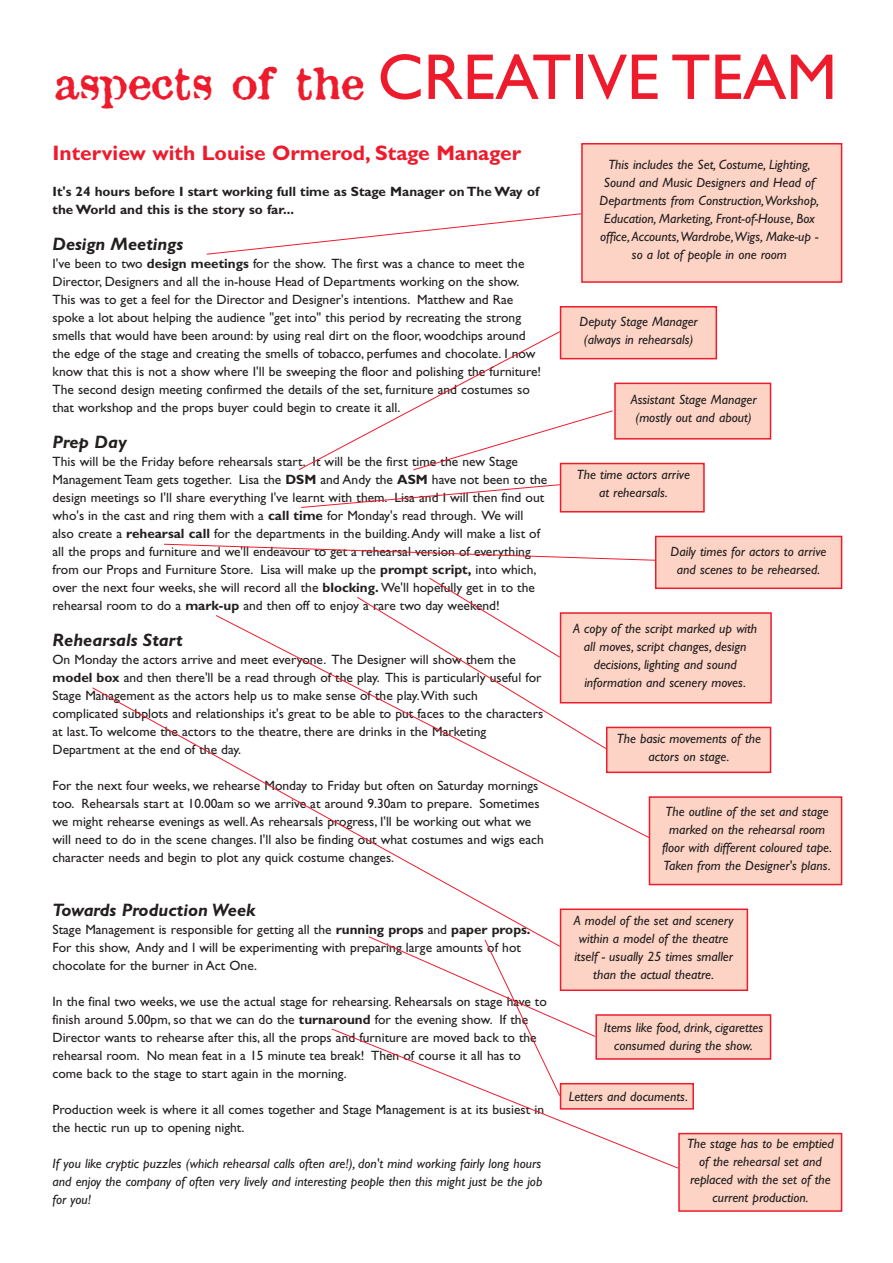
<style>
.page{position:relative;width:893px;height:1263px;background:#fff}
.page>*{position:absolute;margin:0;border:0;box-sizing:border-box;transform-origin:0 0}
.t1{font:43.35px "Attic";color:#ee1b2d}
.t2{font:700 21px "Gill Sans";color:#ee1b2d}
.t3{font:italic 700 18px "Gill Sans";color:#231f1f}
.t4{font:13.5px/18px "Gill Sans";color:#231f1f}
.t5{font:italic 13.5px/18px "Gill Sans";color:#231f1f;text-align:center}
.t6{font:700 13.5px/18px "Gill Sans";color:#231f1f}
.s1{font-family:"Gill Sans";font-size:64.95px}
.s2{font-weight:700}
</style>
<div class="page">
<div style="left:582px;top:144px;width:259px;height:138px;background:#fcd3c4"></div>
<div style="left:581px;top:143px;width:261px;height:140px;border:2px solid #ee1b2d"></div>
<div style="left:560px;top:307px;width:156px;height:52px;background:#fcd3c4"></div>
<div style="left:559px;top:306px;width:158px;height:53px;border:2px solid #ee1b2d"></div>
<div style="left:615px;top:383px;width:155px;height:56px;background:#fcd3c4"></div>
<div style="left:614px;top:383px;width:157px;height:57px;border:2px solid #ee1b2d"></div>
<div style="left:560px;top:464px;width:144px;height:48px;background:#fcd3c4"></div>
<div style="left:559px;top:463px;width:145px;height:50px;border:2px solid #ee1b2d"></div>
<div style="left:655px;top:536px;width:186px;height:52px;background:#fcd3c4"></div>
<div style="left:655px;top:536px;width:187px;height:53px;border:2px solid #ee1b2d"></div>
<div style="left:560px;top:613px;width:211px;height:90px;background:#fcd3c4"></div>
<div style="left:559px;top:612px;width:212px;height:92px;border:2px solid #ee1b2d"></div>
<div style="left:606px;top:727px;width:164px;height:45px;background:#fcd3c4"></div>
<div style="left:606px;top:727px;width:165px;height:46px;border:2px solid #ee1b2d"></div>
<div style="left:560px;top:909px;width:187px;height:81px;background:#fcd3c4"></div>
<div style="left:559px;top:909px;width:189px;height:82px;border:2px solid #ee1b2d"></div>
<div style="left:596px;top:1015px;width:174px;height:44px;background:#fcd3c4"></div>
<div style="left:595px;top:1014px;width:176px;height:46px;border:2px solid #ee1b2d"></div>
<div style="left:679px;top:1134px;width:162px;height:77px;background:#fcd3c4"></div>
<div style="left:678px;top:1133px;width:164px;height:79px;border:2px solid #ee1b2d"></div>
<div style="left:649px;top:797px;width:192px;height:88px;background:#fcd3c4"></div>
<div style="left:648px;top:796px;width:194px;height:89px;border:2px solid #ee1b2d"></div>
<div style="left:560px;top:1084px;width:133px;height:25px;background:#fcd3c4"></div>
<div style="left:559px;top:1083px;width:135px;height:27px;border:2px solid #ee1b2d"></div>
<svg style="left:206px;top:214px;width:375px;height:40px"></svg>
<svg style="left:299px;top:331px;width:314px;height:139px"></svg>
<svg style="left:301px;top:485px;width:259px;height:23px"></svg>
<svg style="left:164px;top:544px;width:491px;height:16px"></svg>
<svg style="left:357px;top:578px;width:249px;height:37px"></svg>
<svg style="left:216px;top:615px;width:433px;height:223px"></svg>
<svg style="left:92px;top:688px;width:468px;height:248px"></svg>
<svg style="left:368px;top:936px;width:227px;height:93px"></svg>
<svg style="left:331px;top:1029px;width:347px;height:139px"></svg>
<h1 class="t1" style="left:55px;top:69px;width:784px">aspects of the <span class="s1">CREATIVE TEAM</span></h1>
<h2 class="t2" style="left:53px;top:146px;width:470px">Interview with Louise Ormerod, Stage Manager</h2>
<p class="t6" style="left:53px;top:184px;width:488px">It's 24 hours before I start working full time as Stage Manager on The Way of the World and this is the story so far...</p>
<h3 class="t3" style="left:53px;top:238px;width:132px">Design Meetings</h3>
<p class="t4" style="left:53px;top:256px;width:490px">I've been to two <span class="s2">design meetings</span> for the show. The first was a chance to meet the Director, Designers and all the in-house Head of Departments working on the show.<br>This was to get a feel for the Director and Designer's intentions. Matthew and Rae spoke a lot about helping the audience "get into" this period by recreating the strong smells that would have been around: by using real dirt on the floor, woodchips around the edge of the stage and creating the smells of tobacco, perfumes and chocolate. I now know that this is not a show where I'll be sweeping the floor and polishing the furniture!<br>The second design meeting confirmed the details of the set, furniture and costumes so that workshop and the props buyer could begin to create it all.</p>
<h3 class="t3" style="left:53px;top:436px;width:76px">Prep Day</h3>
<p class="t4" style="left:53px;top:454px;width:496px">This will be the Friday before rehearsals start. It will be the first time the new Stage Management Team gets together. Lisa the <span class="s2">DSM</span> and Andy the <span class="s2">ASM</span> have not been to the design meetings so I'll share everything I've learnt with them. Lisa and I will then find out who's in the cast and ring them with a <span class="s2">call time</span> for Monday's read through. We will also create a <span class="s2">rehearsal call</span> for the departments in the building.Andy will make a list of all the props and furniture and we'll endeavour to get a rehearsal version of everything from our Props and Furniture Store. Lisa will make up the <span class="s2">prompt script,</span> into which, over the next four weeks, she will record all the <span class="s2">blocking.</span> We'll hopefully get in to the rehearsal room to do a <span class="s2">mark-up</span> and then off to enjoy a rare two day weekend!</p>
<h3 class="t3" style="left:53px;top:634px;width:132px">Rehearsals Start</h3>
<p class="t4" style="left:53px;top:652px;width:492px">On Monday the actors arrive and meet everyone. The Designer will show them the <span class="s2">model box</span> and then there'll be a read through of the play. This is particularly useful for Stage Management as the actors help us to make sense of the play.With such complicated subplots and relationships it's great to be able to put faces to the characters at last.To welcome the actors to the theatre, there are drinks in the Marketing Department at the end of the day.</p>
<p class="t4" style="left:53px;top:778px;width:492px">For the next four weeks, we rehearse Monday to Friday but often on Saturday mornings too. Rehearsals start at 10.00am so we arrive at around 9.30am to prepare. Sometimes we might rehearse evenings as well.As rehearsals progress, I'll be working out what we will need to do in the scene changes. I'll also be finding out what costumes and wigs each character needs and begin to plot any quick costume changes.</p>
<h3 class="t3" style="left:53px;top:904px;width:204px">Towards Production Week</h3>
<p class="t4" style="left:53px;top:922px;width:479px">Stage Management is responsible for getting all the <span class="s2">running props</span> and <span class="s2">paper props.<br></span>For this show, Andy and I will be experimenting with preparing large amounts of hot chocolate for the burner in Act One.</p>
<p class="t4" style="left:53px;top:994px;width:496px">In the final two weeks, we use the actual stage for rehearsing. Rehearsals on stage have to finish around 5.00pm, so that we can do the <span class="s2">turnaround</span> for the evening show. If the Director wants to rehearse after this, all the props and furniture are moved back to the rehearsal room. No mean feat in a 15 minute tea break! Then of course it all has to come back to the stage to start again in the morning.</p>
<p class="t4" style="left:53px;top:1102px;width:493px">Production week is where it all comes together and Stage Management is at its busiest in the hectic run up to opening night.</p>
<p class="t5" style="left:53px;top:1156px;width:491px;text-align:justify">If you like cryptic puzzles (which rehearsal calls often are!), don't mind working fairly long hours and enjoy the company of often very lively and interesting people then this might just be the job for you!</p>
<p class="t5" style="left:599px;top:157px;width:221px">This includes the Set, Costume, Lighting, Sound and Music Designers and Head of Departments from Construction,Workshop, Education, Marketing, Front-of-House, Box office,Accounts,Wardrobe,Wigs, Make-up - so a lot of people in one room</p>
<p class="t5" style="left:579px;top:314px;width:120px">Deputy Stage Manager (always in rehearsals)</p>
<p class="t5" style="left:630px;top:391px;width:127px">Assistant Stage Manager (mostly out and about)</p>
<p class="t5" style="left:577px;top:467px;width:114px">The time actors arrive at rehearsals.</p>
<p class="t5" style="left:670px;top:544px;width:157px">Daily times for actors to arrive and scenes to be rehearsed.</p>
<p class="t5" style="left:573px;top:621px;width:186px">A copy of the script marked up with all moves, script changes, design decisions, lighting and sound information and scenery moves.</p>
<p class="t5" style="left:617px;top:731px;width:146px">The basic movements of the actors on stage.</p>
<p class="t5" style="left:662px;top:804px;width:172px">The outline of the set and stage marked on the rehearsal room floor with different coloured tape.<br>Taken from the Designer's plans.</p>
<p class="t5" style="left:573px;top:913px;width:161px">A model of the set and scenery within a model of the theatre itself - usually 25 times smaller than the actual theatre.</p>
<p class="t5" style="left:604px;top:1020px;width:161px">Items like food, drink, cigarettes consumed during the show.</p>
<p class="t5" style="left:568px;top:1089px;width:121px">Letters and documents.</p>
<p class="t5" style="left:687px;top:1136px;width:148px">The stage has to be emptied of the rehearsal set and replaced with the set of the current production.</p>
</div>
